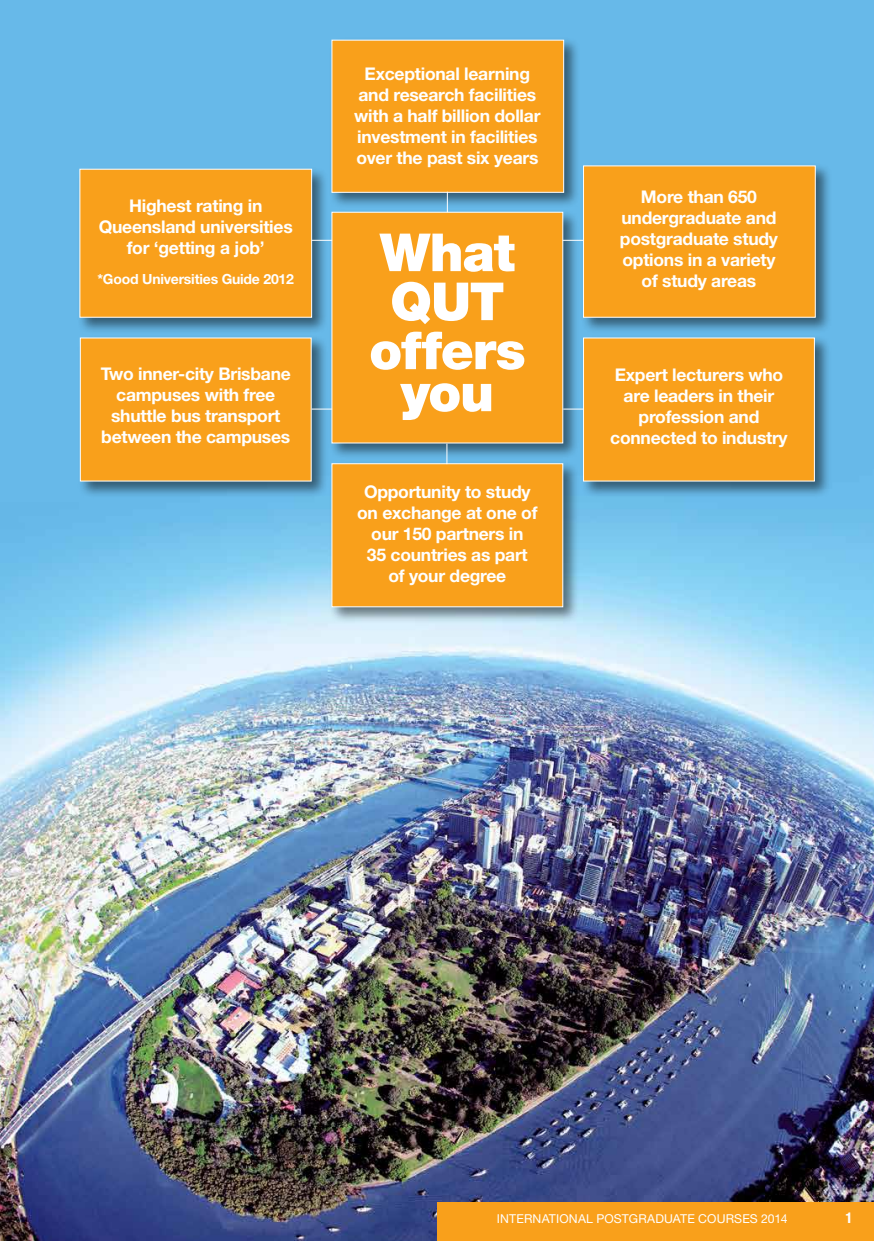
<style>
.page{position:relative;width:874px;height:1241px;background:#fff}
.page>*{position:absolute;margin:0;border:0;box-sizing:border-box;transform-origin:0 0}
.t1{font:900 52.5px/49px "Helvetica Neue";letter-spacing:-.02em;color:#fff;text-align:center}
.t2{font:700 17.5px/21px "Helvetica Neue";letter-spacing:-.015em;color:#fff;text-align:center}
.t3{font:700 condensed 14.88px "Helvetica Neue";color:#fff}
.t4{font:700 14px "Helvetica Neue";letter-spacing:-.015em;color:#fff}
.t5{font:12.25px "Helvetica Neue";letter-spacing:.01em;color:#fff}
</style>
<div class="page">
<img style="left:0;top:0;width:873px;height:1240px">
<div style="left:77px;top:166px;width:251px;height:168px;background:#000;opacity:.5"></div>
<div style="left:79px;top:169px;width:233px;height:148px;background:#f9a01b;border:1px solid #fff"></div>
<div style="left:329px;top:37px;width:251px;height:172px;background:#000;opacity:.5"></div>
<div style="left:331px;top:40px;width:233px;height:153px;background:#f9a01b;border:1px solid #fff"></div>
<div style="left:580px;top:163px;width:251px;height:171px;background:#000;opacity:.5"></div>
<div style="left:582px;top:165px;width:233px;height:152px;background:#f9a01b;border:1px solid #fff"></div>
<div style="left:329px;top:209px;width:250px;height:251px;background:#000;opacity:.5"></div>
<div style="left:331px;top:212px;width:232px;height:231px;background:#f9a01b"></div>
<div style="left:77px;top:335px;width:251px;height:163px;background:#000;opacity:.5"></div>
<div style="left:80px;top:337px;width:231px;height:144px;background:#f9a01b"></div>
<div style="left:329px;top:460px;width:250px;height:164px;background:#000;opacity:.5"></div>
<div style="left:331px;top:463px;width:232px;height:144px;background:#f9a01b;border:1px solid #fff"></div>
<div style="left:580px;top:335px;width:251px;height:163px;background:#000;opacity:.5"></div>
<div style="left:582px;top:337px;width:232px;height:144px;background:#f9a01b"></div>
<svg style="left:446px;top:192px;width:1px;height:20px"></svg>
<svg style="left:446px;top:443px;width:1px;height:21px"></svg>
<svg style="left:311px;top:240px;width:21px;height:1px"></svg>
<svg style="left:562px;top:240px;width:20px;height:1px"></svg>
<svg style="left:311px;top:408px;width:21px;height:1px"></svg>
<svg style="left:563px;top:408px;width:20px;height:1px"></svg>
<div style="left:437px;top:1201px;width:436px;height:39px;background:#f9a01b"></div>
<p class="t2" style="left:354px;top:62px;width:188px">Exceptional learning and research facilities with a half billion dollar investment in facilities over the past six years</p>
<p class="t2" style="left:619px;top:186px;width:159px">More than 650 undergraduate and postgraduate study options in a variety of study areas</p>
<p class="t2" style="left:99px;top:194px;width:195px">Highest rating in<br>Queensland universities for ‘getting a job’</p>
<p class="t4" style="left:97px;top:271px;width:198px">*Good Universities Guide 2012</p>
<h1 class="t1" style="left:369px;top:228px;width:158px">What<br>QUT offers</h1>
<h1 class="t1" style="left:400px;top:367px;width:95px">you</h1>
<p class="t2" style="left:101px;top:363px;width:191px">Two inner-city Brisbane campuses with free shuttle bus transport between the campuses</p>
<p class="t2" style="left:610px;top:363px;width:179px">Expert lecturers who are leaders in their profession and connected to industry</p>
<p class="t2" style="left:357px;top:480px;width:182px">Opportunity to study on exchange at one of our 150 partners in<br>35 countries as part of your degree</p>
<p class="t5" style="left:496px;top:1211px;width:220px">INTERNATIONAL POSTGRADUATE COURSES</p>
<p class="t5" style="left:760px;top:1211px;width:28px">2014</p>
<p class="t3" style="left:845px;top:1208px;width:9px">1</p>
</div>
